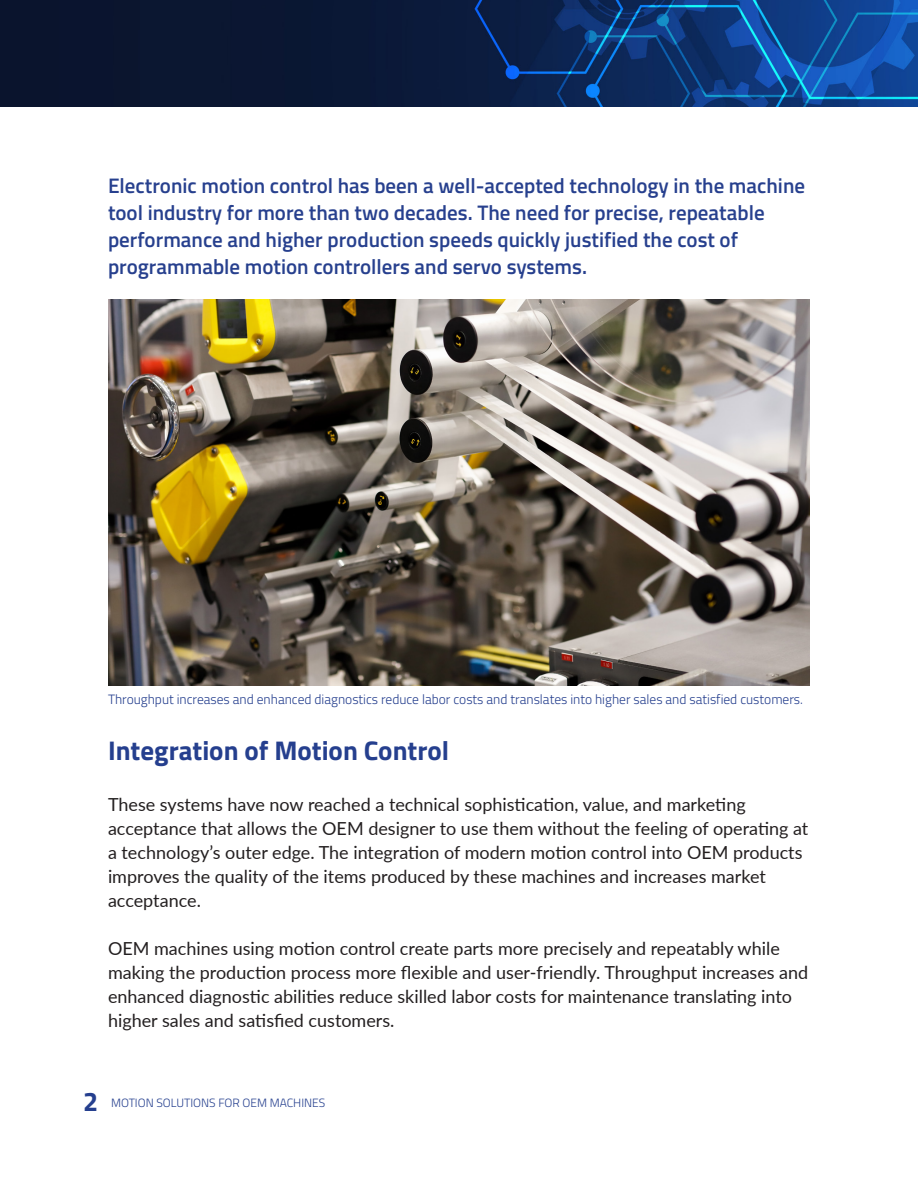
<style>
.page{position:relative;width:918px;height:1188px;background:#fff}
.page>*{position:absolute;margin:0;border:0;box-sizing:border-box;transform-origin:0 0}
.t1{font:700 27px "Titillium Web";color:#253f8e}
.t2{font:600 21px/27px "Titillium Web";color:#27408e}
.t3{font:18px/24px "Lato";color:#231f20}
.t4{font:300 13.5px "Titillium Web";color:#253f8e}
.t5{font:300 12px "Titillium Web";color:#253f8e}
</style>
<div class="page">
<img style="left:0;top:0;width:918px;height:107px">
<img style="left:108px;top:299px;width:702px;height:386px">
<p class="t2" style="left:108px;top:171px;width:699px">Electronic motion control has been a well-accepted technology in the machine tool industry for more than two decades. The need for precise, repeatable performance and higher production speeds quickly justified the cost of programmable motion controllers and servo systems.</p>
<p class="t4" style="left:108px;top:689px;width:697px">Throughput increases and enhanced diagnostics reduce labor costs and translates into higher sales and satisfied customers.</p>
<p class="t1" style="left:108px;top:729px;width:343px">Integration of Motion Control</p>
<p class="t3" style="left:108px;top:791px;width:702px">These systems have now reached a technical sophistication, value, and marketing acceptance that allows the OEM designer to use them without the feeling of operating at a technology’s outer edge. The integration of modern motion control into OEM products improves the quality of the items produced by these machines and increases market acceptance.</p>
<p class="t3" style="left:108px;top:935px;width:702px">OEM machines using motion control create parts more precisely and repeatably while making the production process more flexible and user-friendly. Throughput increases and enhanced diagnostic abilities reduce skilled labor costs for maintenance translating into higher sales and satisfied customers.</p>
<p class="t1" style="left:83px;top:1081px;width:17px">2</p>
<p class="t5" style="left:111px;top:1094px;width:216px">MOTION SOLUTIONS FOR OEM MACHINES</p>
</div>
